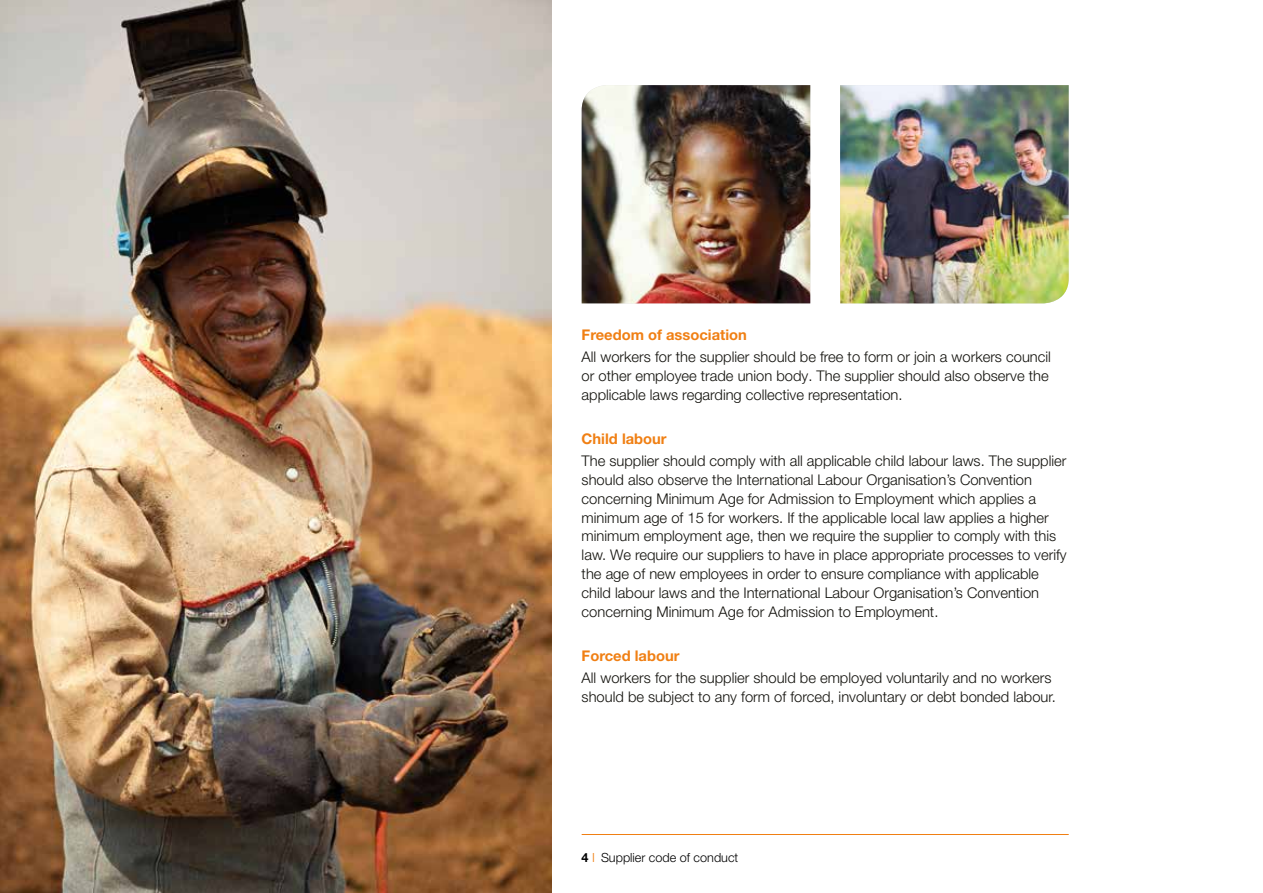
<style>
.page{position:relative;width:1263px;height:893px;background:#fff}
.page>*{position:absolute;margin:0;border:0;box-sizing:border-box;transform-origin:0 0}
.t1{font:300 14.7px/18.9px "Helvetica Neue LT Pro";color:#12110c}
.t2{font:700 14.7px "Helvetica Neue LT Pro";color:#f07f13}
.t3{font:300 12.6px "Helvetica Neue LT Pro";color:#000}
.s1{font-weight:700}
.s2{color:#f07f13}
</style>
<div class="page">
<img style="left:0;top:0;width:552px;height:893px">
<hr style="left:582px;top:834px;width:487px;height:1px;background:#f07f13">
<img style="left:840px;top:85px;width:229px;height:218px">
<img style="left:582px;top:85px;width:228px;height:218px">
<p class="t2" style="left:582px;top:326px;width:167px">Freedom of association</p>
<p class="t1" style="left:582px;top:347px;width:471px">All workers for the supplier should be free to form or join a workers council or other employee trade union body. The supplier should also observe the applicable laws regarding collective representation.</p>
<p class="t2" style="left:582px;top:429px;width:87px">Child labour</p>
<p class="t1" style="left:582px;top:451px;width:487px">The supplier should comply with all applicable child labour laws. The supplier should also observe the International Labour Organisation’s Convention concerning Minimum Age for Admission to Employment which applies a minimum age of 15 for workers. If the applicable local law applies a higher minimum employment age, then we require the supplier to comply with this law. We require our suppliers to have in place appropriate processes to verify the age of new employees in order to ensure compliance with applicable child labour laws and the International Labour Organisation’s Convention concerning Minimum Age for Admission to Employment.</p>
<p class="t2" style="left:582px;top:646px;width:99px">Forced labour</p>
<p class="t1" style="left:582px;top:668px;width:476px">All workers for the supplier should be employed voluntarily and no workers should be subject to any form of forced, involuntary or debt bonded labour.</p>
<p class="t3" style="left:582px;top:849px;width:158px"><span class="s1">4</span> <span class="s2">I</span> Supplier code of conduct</p>
</div>
